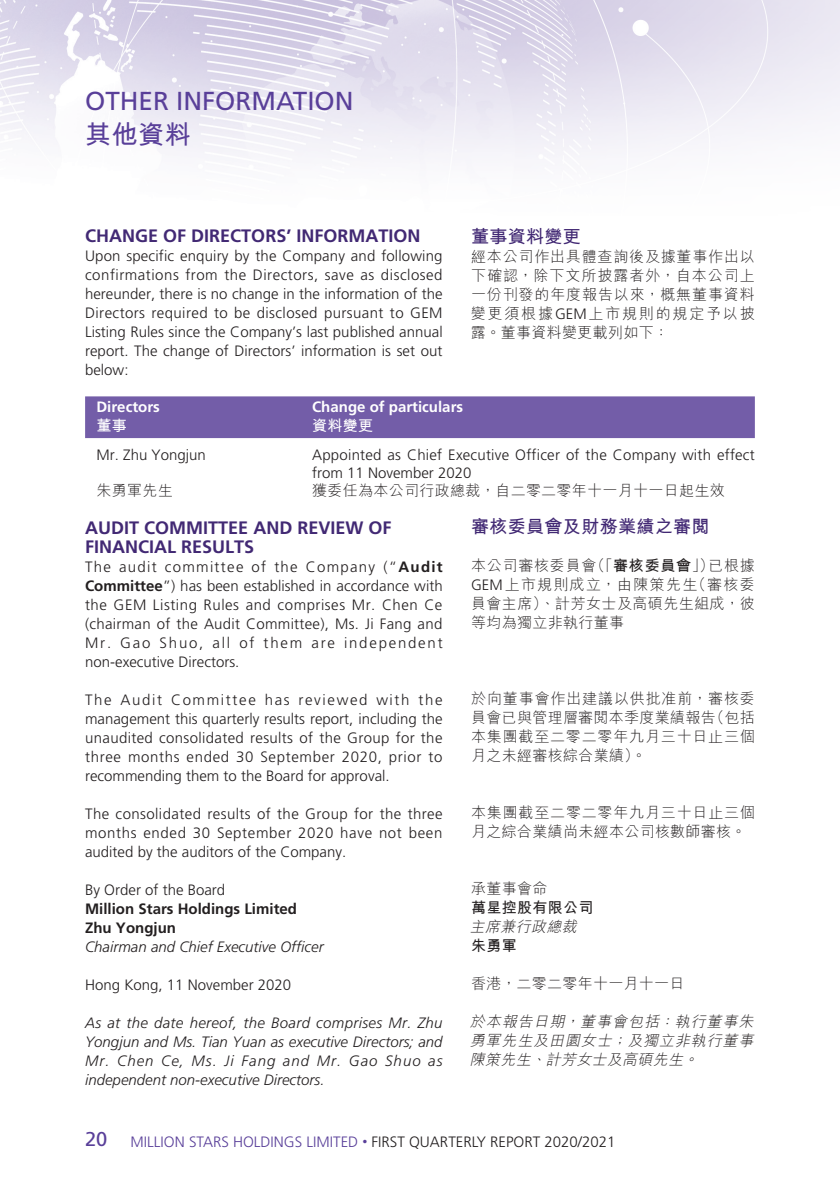
<style>
.page{position:relative;width:840px;height:1191px;background:#fff}
.page>*{position:absolute;margin:0;border:0;box-sizing:border-box;transform-origin:0 0}
.t1{font:26px "Frutiger LT Std";color:#593f99}
.t2{font:700 26px "M Hei HK";color:#593f99}
.t3{font:700 18px/19px "Frutiger LT Std";color:#422974}
.t4{font:700 18px "M Hei HK";letter-spacing:.02em;color:#422974}
.t5{font:300 15px/19px "Frutiger LT Std";color:#231f20;text-align:justify}
.t6{font:300 15px/19px "M Hei HK";letter-spacing:.02em;color:#231f20;text-align:justify}
.t7{font:italic 300 15px/19px "Frutiger LT Std";color:#231f20;text-align:justify}
.t8{font:italic 300 15px/19px "M Hei HK";color:#231f20;text-align:justify}
.t9{font:700 15px/19px "Frutiger LT Std";color:#231f20}
.t10{font:300 15px/19px "M Hei HK";letter-spacing:.055em;color:#231f20}
.t11{font:700 15px "Frutiger LT Std";color:#fff}
.t12{font:700 15px "M Hei HK";letter-spacing:.02em;color:#231f20}
.t13{font:700 15px "M Hei HK";letter-spacing:.02em;color:#fff}
.s1{font-family:"Frutiger LT Std"}
.s2{font-weight:700}
.s3{font-weight:400;font-size:20px;color:#593f99}
.s4{color:#593f99}
.s5{font-size:10px;color:#593f99}
</style>
<div class="page">
<img style="left:0;top:0;width:839px;height:439px">
<div style="left:85px;top:396px;width:669px;height:42px;background:#735da8"></div>
<h1 class="t1" style="left:85px;top:86px;width:171px">OTH ER INFORMA</h1>
<h1 class="t1" style="left:293px;top:86px;width:62px">TION</h1>
<h1 class="t2" style="left:85px;top:115px;width:107px">其他資料</h1>
<p class="t4" style="left:471px;top:223px;width:111px">董事資料變更</p>
<p class="t6" style="left:470px;top:247px;width:285px">經本公司作出具體查詢後及據董事作出以下確認，除下文所披露者外，自本公司上一份刊發的年度報告以來，概無董事資料變更須根據<span class="s1">GEM</span>上市規則的規定予以披露。董事資料變更載列如下：</p>
<p class="t3" style="left:85px;top:226px;width:337px">CHANGE OF DIRECTORS’ INFORMATION</p>
<p class="t5" style="left:85px;top:246px;width:359px">Upon specific enquiry by the Company and following confirmations from the Directors, save as disclosed hereunder, there is no change in the information of the Directors required to be disclosed pursuant to GEM Listing Rules since the Company’s last published annual report. The change of Directors’ information is set out below:</p>
<p class="t11" style="left:96px;top:398px;width:65px">Directors</p>
<p class="t11" style="left:312px;top:398px;width:152px">Change of particulars</p>
<p class="t13" style="left:96px;top:414px;width:32px">董事</p>
<p class="t13" style="left:312px;top:414px;width:62px">資料變更</p>
<p class="t5" style="left:96px;top:445px;width:111px">Mr. Zhu Yongjun</p>
<p class="t5" style="left:312px;top:445px;width:444px;line-height:18px">Appointed as Chief Executive Officer of the Company with effect from 11 November 2020</p>
<p class="t6" style="left:96px;top:481px;width:78px">朱勇軍先生</p>
<p class="t6" style="left:312px;top:481px;width:414px">獲委任為本公司行政總裁，自二零二零年十一月十一日起生效</p>
<p class="t3" style="left:85px;top:518px;width:308px">AUDIT COMMITTEE AND REVIEW OF<br>FINANCIAL RESULTS</p>
<p class="t5" style="left:85px;top:557px;width:359px">The audit committee of the Company (“<span class="s2">Audit Committee</span>”) has been established in accordance with the GEM Listing Rules and comprises Mr. Chen Ce (chairman of the Audit Committee), Ms. Ji Fang and Mr. Gao Shuo, all of them are independent non-executive Directors.</p>
<p class="t5" style="left:85px;top:690px;width:359px">The Audit Committee has reviewed with the management this quarterly results report, including the unaudited consolidated results of the Group for the three months ended 30 September 2020, prior to recommending them to the Board for approval.</p>
<p class="t5" style="left:85px;top:804px;width:359px">The consolidated results of the Group for the three months ended 30 September 2020 have not been audited by the auditors of the Company.</p>
<p class="t5" style="left:85px;top:880px;width:142px">By Order of the Board</p>
<p class="t9" style="left:85px;top:899px;width:213px">Million Stars Holdings Limited<br>Zhu Yongjun</p>
<p class="t7" style="left:85px;top:937px;width:240px">Chairman and Chief Executive Officer</p>
<p class="t5" style="left:85px;top:975px;width:207px">Hong Kong, 11 November 2020</p>
<p class="t7" style="left:85px;top:1013px;width:359px">As at the date hereof, the Board comprises Mr. Zhu Yongjun and Ms. Tian Yuan as executive Directors; and Mr. Chen Ce, Ms. Ji Fang and Mr. Gao Shuo as independent non-executive Directors.</p>
<p class="t4" style="left:471px;top:513px;width:240px">審核委員會及財務業績之審閱</p>
<p class="t6" style="left:471px;top:556px;width:285px">本公司審核委員會（「<span class="s2">審核委員會</span>」）已根據<span class="s1">GEM</span>上市規則成立，由陳策先生（審核委員會主席）、計芳女士及高碩先生組成，彼等均為獨立非執行董事</p>
<p class="t6" style="left:471px;top:689px;width:285px">於向董事會作出建議以供批准前，審核委員會已與管理層審閱本季度業績報告（包括本集團截至二零二零年九月三十日止三個月之未經審核綜合業績）。</p>
<p class="t10" style="left:471px;top:803px;width:285px">本集團截至二零二零年九月三十日止三個月之綜合業績尚未經本公司核數師審核。</p>
<p class="t6" style="left:471px;top:879px;width:78px">承董事會命</p>
<p class="t12" style="left:471px;top:896px;width:124px">萬星控股有限公司</p>
<p class="t8" style="left:469px;top:917px;width:111px">主席兼行政總裁</p>
<p class="t12" style="left:471px;top:934px;width:47px">朱勇軍</p>
<p class="t6" style="left:471px;top:974px;width:215px">香港，二零二零年十一月十一日</p>
<p class="t8" style="left:469px;top:1012px;width:288px">於本報告日期，董事會包括：執行董事朱勇軍先生及田園女士；及獨立非執行董事陳策先生、計芳女士及高碩先生。</p>
<p class="t5" style="left:85px;top:1132px;width:531px"><span class="s3">20</span> <span class="s4">MILLION STARS HOLDINGS LIMITED</span> <span class="s5">•</span> FIRST QUARTERLY REPORT 2020/2021</p>
</div>
